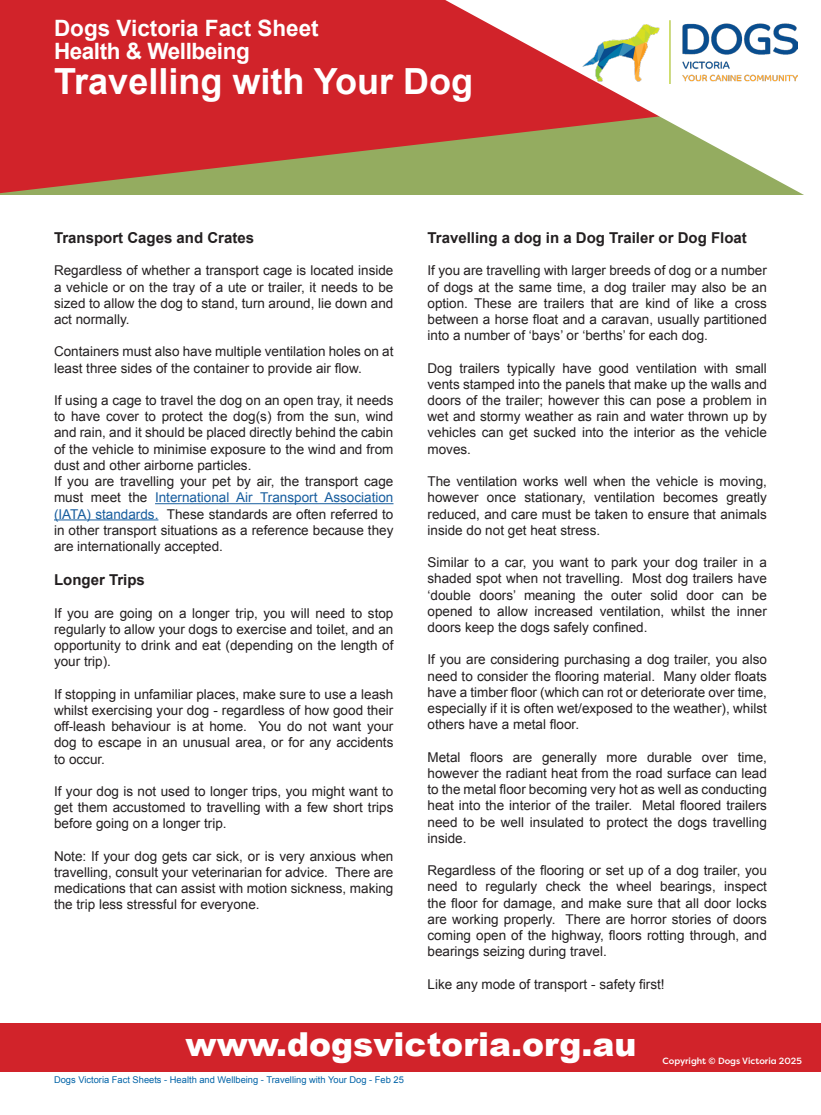
<style>
.page{position:relative;width:821px;height:1115px;background:#fff}
.page>*{position:absolute;margin:0;border:0;box-sizing:border-box;transform-origin:0 0}
.t1{font:700 36px "Arial";color:#fff}
.t2{font:900 33px "Arial";color:#fff}
.t3{font:700 22.5px "Arial";color:#fff}
.t4{font:700 22.5px "Arial";letter-spacing:-.02em;color:#fff}
.t5{font:700 15px "Arial";color:#231f20}
.t6{font:13.5px/16.2px "Arial";color:#231f20;text-align:justify}
.t7{font:9.3px "Arial";color:#0163a7}
.t8{font:500 9px "Filson Pro";color:#fff}
.s1{color:#175d9e}
</style>
<div class="page">
<div style="left:0;top:1022px;width:821px;height:49px;background:#d1232a"></div>
<hr style="left:155px;top:503px;width:238px;height:1px;background:#175d9e">
<hr style="left:54px;top:519px;width:104px;height:1px;background:#175d9e">
<svg style="left:0;top:0;width:445px;height:193px;background:#c83531"></svg>
<svg style="left:445px;top:0;width:359px;height:195px"></svg>
<img style="left:582px;top:21px;width:215px;height:62px">
<p class="t3" style="left:54px;top:14px;width:266px">Dogs Victoria Fact Sheet</p>
<p class="t4" style="left:54px;top:36px;width:197px">Health &amp; Wellbeing</p>
<p class="t1" style="left:54px;top:58px;width:420px">Travelling with Your Dog</p>
<p class="t5" style="left:54px;top:228px;width:202px">Transport Cages and Crates</p>
<p class="t6" style="left:54px;top:262px;width:341px">Regardless of whether a transport cage is located inside a vehicle or on the tray of a ute or trailer, it needs to be sized to allow the dog to stand, turn around, lie down and act normally.</p>
<p class="t6" style="left:54px;top:343px;width:341px">Containers must also have multiple ventilation holes on at least three sides of the container to provide air flow.</p>
<p class="t6" style="left:54px;top:392px;width:341px">If using a cage to travel the dog on an open tray, it needs to have cover to protect the dog(s) from the sun, wind and rain, and it should be placed directly behind the cabin of the vehicle to minimise exposure to the wind and from dust and other airborne particles.</p>
<p class="t6" style="left:54px;top:473px;width:341px">If you are travelling your pet by air, the transport cage must meet the <span class="s1">International Air Transport Association (IATA) standards.</span> These standards are often referred to in other transport situations as a reference because they are internationally accepted.</p>
<p class="t5" style="left:54px;top:570px;width:92px">Longer Trips</p>
<p class="t6" style="left:54px;top:604px;width:341px">If you are going on a longer trip, you will need to stop regularly to allow your dogs to exercise and toilet, and an opportunity to drink and eat (depending on the length of your trip).</p>
<p class="t6" style="left:54px;top:685px;width:341px">If stopping in unfamiliar places, make sure to use a leash whilst exercising your dog - regardless of how good their off-leash behaviour is at home. You do not want your dog to escape in an unusual area, or for any accidents to occur.</p>
<p class="t6" style="left:54px;top:783px;width:341px">If your dog is not used to longer trips, you might want to get them accustomed to travelling with a few short trips before going on a longer trip.</p>
<p class="t6" style="left:54px;top:847px;width:341px">Note: If your dog gets car sick, or is very anxious when travelling, consult your veterinarian for advice. There are medications that can assist with motion sickness, making the trip less stressful for everyone.</p>
<p class="t5" style="left:427px;top:228px;width:321px">Travelling a dog in a Dog Trailer or Dog Float</p>
<p class="t6" style="left:427px;top:262px;width:341px">If you are travelling with larger breeds of dog or a number of dogs at the same time, a dog trailer may also be an option. These are trailers that are kind of like a cross between a horse float and a caravan, usually partitioned into a number of ‘bays’ or ‘berths’ for each dog.</p>
<p class="t6" style="left:427px;top:360px;width:341px">Dog trailers typically have good ventilation with small vents stamped into the panels that make up the walls and doors of the trailer; however this can pose a problem in wet and stormy weather as rain and water thrown up by vehicles can get sucked into the interior as the vehicle moves.</p>
<p class="t6" style="left:427px;top:473px;width:341px">The ventilation works well when the vehicle is moving, however once stationary, ventilation becomes greatly reduced, and care must be taken to ensure that animals inside do not get heat stress.</p>
<p class="t6" style="left:427px;top:554px;width:341px">Similar to a car, you want to park your dog trailer in a shaded spot when not travelling. Most dog trailers have ‘double doors’ meaning the outer solid door can be opened to allow increased ventilation, whilst the inner doors keep the dogs safely confined.</p>
<p class="t6" style="left:427px;top:651px;width:341px">If you are considering purchasing a dog trailer, you also need to consider the flooring material. Many older floats have a timber floor (which can rot or deteriorate over time, especially if it is often wet/exposed to the weather), whilst others have a metal floor.</p>
<p class="t6" style="left:427px;top:748px;width:341px">Metal floors are generally more durable over time, however the radiant heat from the road surface can lead to the metal floor becoming very hot as well as conducting heat into the interior of the trailer. Metal floored trailers need to be well insulated to protect the dogs travelling inside.</p>
<p class="t6" style="left:427px;top:862px;width:341px">Regardless of the flooring or set up of a dog trailer, you need to regularly check the wheel bearings, inspect the floor for damage, and make sure that all door locks are working properly. There are horror stories of doors coming open of the highway, floors rotting through, and bearings seizing during travel.</p>
<p class="t6" style="left:427px;top:975px;width:239px">Like any mode of transport - safety first!</p>
<p class="t2" style="left:185px;top:1019px;width:452px">www.dogsvictoria.org.au</p>
<p class="t7" style="left:54px;top:1073px;width:351px">Dogs Victoria Fact Sheets - Health and Wellbeing - Travelling with Your Dog - Feb 25</p>
<p class="t8" style="left:662px;top:1054px;width:141px">Copyright © Dogs Victoria 2025</p>
</div>
